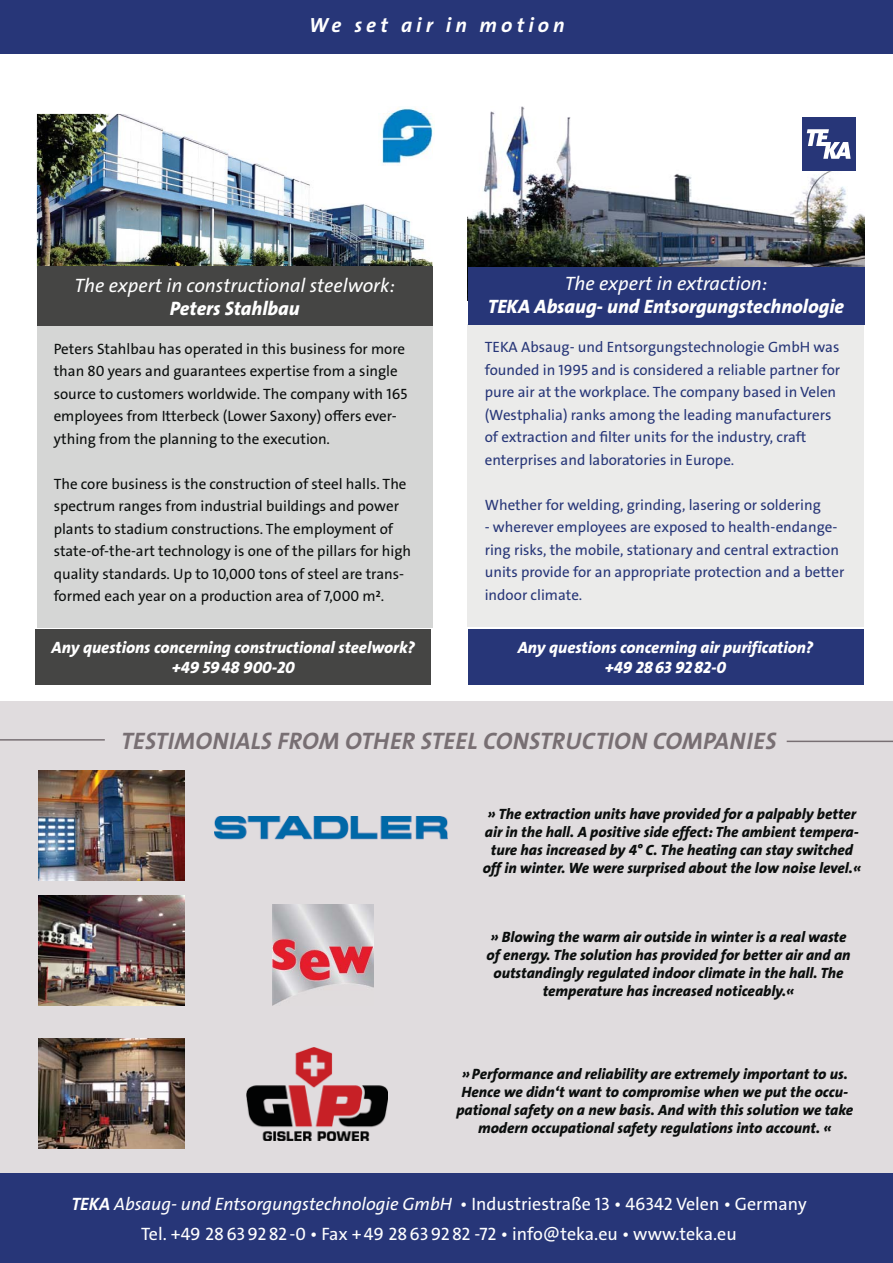
<style>
.page{position:relative;width:893px;height:1263px;background:#fff}
.page>*{position:absolute;margin:0;border:0;box-sizing:border-box;transform-origin:0 0}
.t1{font:24px "The Sans LP7 Bld IT";letter-spacing:.015em;color:#786f73}
.t2{font:20.55px "The Sans LP7 Bld IT";letter-spacing:.2em;color:#fff}
.t3{font:19.5px "The Sans LP5 Plain IT";color:#fff}
.t4{font:19.5px "The Sans LP8 Ex Bld IT";color:#fff}
.t5{font:18px "The Sans LP5 Plain IT";color:#fff}
.t6{font:18px "The Sans LP5 Plain";color:#fff}
.t7{font:16.5px/19.8px "The Sans LP8 Ex Bld IT";color:#fff;text-align:center}
.t8{font:15px/18px "The Sans LP8 Ex Bld IT";color:#0b0e0d;text-align:center}
.t9{font:15px/22.5px "The Sans LP5 Plain";color:#0b0e0d}
.t10{font:15px/22.5px "The Sans LP5 Plain";color:#273678}
.s1{font-family:"The Sans LP7 Bld IT"}
.s2{font-family:"The Sans LP5 Plain"}
.s3{font-family:"The Sans LP5 Plain IT"}
</style>
<div class="page">
<div style="left:0;top:702px;width:892px;height:550px;background:#e0dcde"></div>
<hr style="left:0;top:739px;width:105px;height:2px;background:#786f73">
<hr style="left:787px;top:741px;width:105px;height:1px;background:#786f73">
<img style="left:214px;top:816px;width:233px;height:24px">
<img style="left:273px;top:904px;width:100px;height:102px">
<svg style="left:263px;top:1047px;width:125px;height:94px"></svg>
<img style="left:246px;top:1048px;width:141px;height:92px">
<img style="left:38px;top:771px;width:147px;height:110px">
<img style="left:38px;top:896px;width:147px;height:110px">
<img style="left:38px;top:1038px;width:147px;height:110px">
<img style="left:37px;top:114px;width:395px;height:153px">
<img style="left:383px;top:108px;width:52px;height:29px">
<img style="left:378px;top:114px;width:54px;height:52px">
<div style="left:37px;top:325px;width:395px;height:303px;background:#d5d6d5"></div>
<div style="left:37px;top:267px;width:395px;height:59px;background:#454544"></div>
<img style="left:468px;top:106px;width:396px;height:161px">
<div style="left:468px;top:324px;width:396px;height:302px;background:#ebebea"></div>
<div style="left:468px;top:267px;width:396px;height:57px;background:#273678"></div>
<div style="left:802px;top:117px;width:54px;height:54px;background:#273678"></div>
<svg style="left:807px;top:129px;width:43px;height:30px"></svg>
<div style="left:468px;top:630px;width:395px;height:55px;background:#273678"></div>
<div style="left:36px;top:630px;width:395px;height:55px;background:#454544"></div>
<div style="left:0;top:0;width:892px;height:53px;background:#273678"></div>
<div style="left:0;top:1174px;width:892px;height:89px;background:#273678"></div>
<h2 class="t2" style="left:309px;top:12px;width:257px">We set air in motion</h2>
<h3 class="t3" style="left:74px;top:273px;width:322px">The expert in constructional steelwork:</h3>
<h3 class="t4" style="left:170px;top:296px;width:131px">Peters Stahlbau</h3>
<p class="t9" style="left:54px;top:337px;width:355px">Peters Stahlbau has operated in this business for more than 80 years and guarantees expertise from a single source to customers worldwide. The company with 165 employees from Itterbeck (Lower Saxony) offers ever&shy;ything from the planning to the execution.</p>
<p class="t9" style="left:54px;top:472px;width:359px">The core business is the construction of steel halls. The spectrum ranges from industrial buildings and power plants to stadium constructions. The employment of state-of-the-art technology is one of the pillars for high quality standards. Up to 10,000 tons of steel are trans&shy;formed each year on a production area of 7,000 m².</p>
<p class="t7" style="left:52px;top:638px;width:365px">Any questions concerning constructional steelwork? +49 59 48 900-20</p>
<h3 class="t3" style="left:565px;top:271px;width:204px">The expert in extraction:</h3>
<h3 class="t4" style="left:488px;top:294px;width:358px">TEKA Absaug- und Entsorgungstechnologie</h3>
<p class="t10" style="left:485px;top:336px;width:357px">TEKA Absaug- und Entsorgungstechnologie GmbH was founded in 1995 and is considered a reliable partner for pure air at the workplace. The company based in Velen (Westphalia) ranks among the leading manufacturers of extraction and filter units for the industry, craft enterprises and laboratories in Europe.</p>
<p class="t10" style="left:485px;top:493px;width:338px">Whether for welding, grinding, lasering or soldering</p>
<p class="t10" style="left:485px;top:516px;width:361px">- wherever employees are exposed to health-endange&shy;ring risks, the mobile, stationary and central extraction units provide for an appropriate protection and a better indoor climate.</p>
<p class="t7" style="left:518px;top:638px;width:297px">Any questions concerning air purification? +49 28 63 92 82-0</p>
<h1 class="t1" style="left:121px;top:726px;width:657px">TESTIMONIALS FROM OTHER STEEL CONSTRUCTION COMPANIES</h1>
<p class="t8" style="left:483px;top:806px;width:380px">» The extraction units have provided for a palpably better air in the hall. A positive side effect: The ambient tempera&shy;ture has increased by 4° C. The heating can stay switched off in winter. We were surprised about the low noise level.«</p>
<p class="t8" style="left:486px;top:929px;width:366px">» Blowing the warm air outside in winter is a real waste of energy. The solution has provided for better air and an outstandingly regulated indoor climate in the hall. The temperature has increased noticeably.«</p>
<p class="t8" style="left:456px;top:1065px;width:398px">» Performance and reliability are extremely important to us.<br>Hence we didn‘t want to compromise when we put the occu&shy;pational safety on a new basis. And with this solution we take modern occupational safety regulations into account. «</p>
<p class="t5" style="left:71px;top:1193px;width:737px"><span class="s1">TEKA</span> Absaug- und Entsorgungstechnologie GmbH • <span class="s2">Industriestraße 13</span> • <span class="s2">46342 Velen</span> • <span class="s2">Germany</span></p>
<p class="t6" style="left:141px;top:1223px;width:597px">Tel. +49 28 63 92 82 -0 <span class="s3">•</span> Fax + 49 28 63 92 82 -72 <span class="s3">•</span> info@teka.eu <span class="s3">•</span> www.teka.eu</p>
</div>
